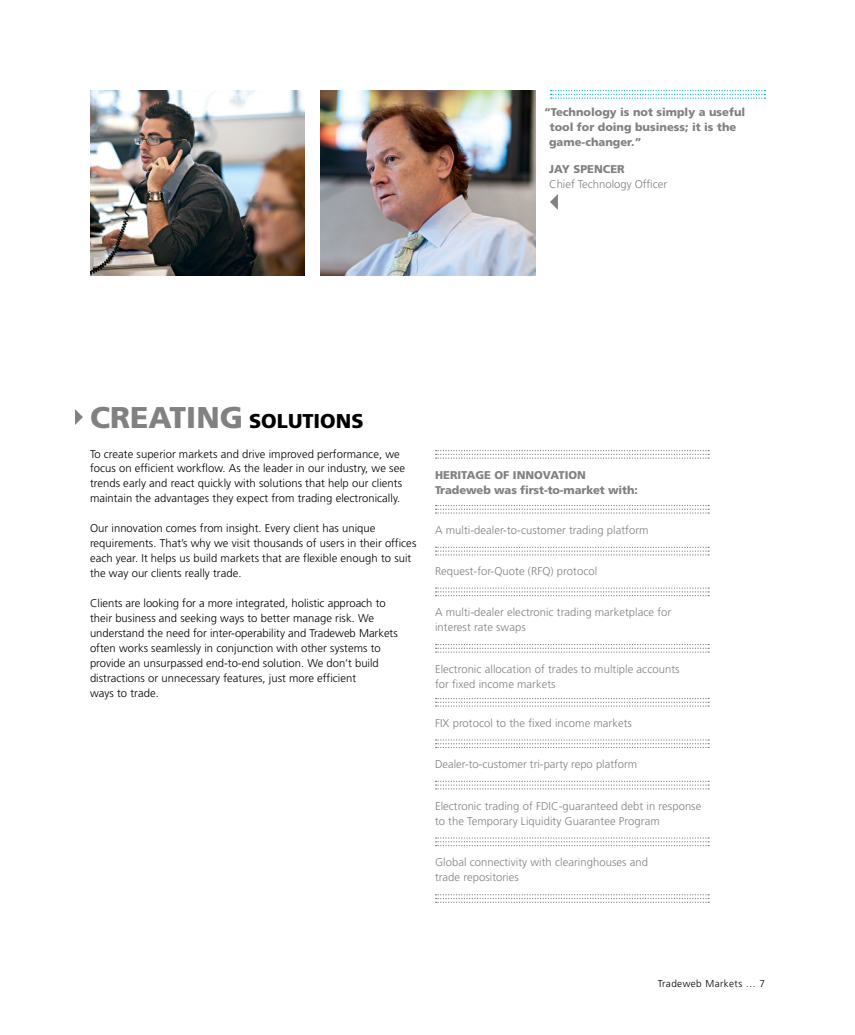
<style>
.page{position:relative;width:855px;height:1035px;background:#fff}
.page>*{position:absolute;margin:0;border:0;box-sizing:border-box;transform-origin:0 0}
.t1{font:900 30px "Frutiger LT Std";color:#828182}
.t2{font:900 20px "Frutiger LT Std";color:#000}
.t3{font:300 11.25px/15px "Frutiger LT Std";letter-spacing:.005em;color:#000}
.t4{font:300 11.25px/15px "Frutiger LT Std";letter-spacing:.005em;color:#828182}
.t5{font:900 11.25px/15px "Frutiger LT Std";color:#828182}
.t6{font:300 10px "Frutiger LT Std";letter-spacing:.04em;color:#000}
</style>
<div class="page">
<img style="left:320px;top:90px;width:215px;height:185px">
<img style="left:90px;top:90px;width:215px;height:185px">
<svg style="left:551px;top:90px;width:214px;height:9px"></svg>
<svg style="left:550px;top:194px;width:8px;height:16px"></svg>
<svg style="left:75px;top:409px;width:8px;height:16px"></svg>
<svg style="left:436px;top:450px;width:273px;height:9px"></svg>
<svg style="left:436px;top:505px;width:273px;height:9px"></svg>
<svg style="left:436px;top:547px;width:273px;height:8px"></svg>
<svg style="left:436px;top:588px;width:273px;height:8px"></svg>
<svg style="left:436px;top:644px;width:273px;height:9px"></svg>
<svg style="left:436px;top:698px;width:273px;height:9px"></svg>
<svg style="left:436px;top:739px;width:273px;height:9px"></svg>
<svg style="left:436px;top:781px;width:273px;height:9px"></svg>
<svg style="left:436px;top:837px;width:273px;height:9px"></svg>
<svg style="left:436px;top:894px;width:273px;height:9px"></svg>
<p class="t5" style="left:549px;top:105px;width:198px;text-indent:-5px">“Technology is not simply a useful tool for doing business; it is the game-changer.”</p>
<p class="t5" style="left:549px;top:161px;width:33px">jay spencer</p>
<p class="t4" style="left:549px;top:176px;width:119px">Chief Technology Officer</p>
<h1 class="t1" style="left:90px;top:399px;width:20px">creating</h1>
<h2 class="t2" style="left:249px;top:408px;width:14px">solutions</h2>
<p class="t3" style="left:90px;top:446px;width:316px">To create superior markets and drive improved performance, we focus on efficient workflow. As the leader in our industry, we see trends early and react quickly with solutions that help our clients maintain the advantages they expect from trading electronically.</p>
<p class="t3" style="left:90px;top:521px;width:328px">Our innovation comes from insight. Every client has unique requirements. That’s why we visit thousands of users in their offices each year. It helps us build markets that are flexible enough to suit the way our clients really trade.</p>
<p class="t3" style="left:90px;top:596px;width:309px">Clients are looking for a more integrated, holistic approach to their business and seeking ways to better manage risk. We understand the need for inter-operability and Tradeweb Markets often works seamlessly in conjunction with other systems to provide an unsurpassed end-to-end solution. We don’t build distractions or unnecessary features, just more efficient<br>ways to trade.</p>
<p class="t5" style="left:435px;top:467px;width:204px">HERITAGE OF INNOVATION<br>Tradeweb was first-to-market with:</p>
<p class="t4" style="left:435px;top:523px;width:215px">A multi-dealer-to-customer trading platform</p>
<p class="t4" style="left:435px;top:564px;width:164px">Request-for-Quote (RFQ) protocol</p>
<p class="t4" style="left:435px;top:605px;width:238px">A multi-dealer electronic trading marketplace for interest rate swaps</p>
<p class="t4" style="left:435px;top:662px;width:246px">Electronic allocation of trades to multiple accounts for fixed income markets</p>
<p class="t4" style="left:435px;top:716px;width:198px">FIX protocol to the fixed income markets</p>
<p class="t4" style="left:435px;top:757px;width:204px">Dealer-to-customer tri-party repo platform</p>
<p class="t4" style="left:435px;top:798px;width:268px">Electronic trading of FDIC-guaranteed debt in response to the Temporary Liquidity Guarantee Program</p>
<p class="t4" style="left:435px;top:855px;width:215px">Global connectivity with clearinghouses and trade repositories</p>
<p class="t6" style="left:658px;top:978px;width:109px">Tradeweb Markets … 7</p>
</div>
